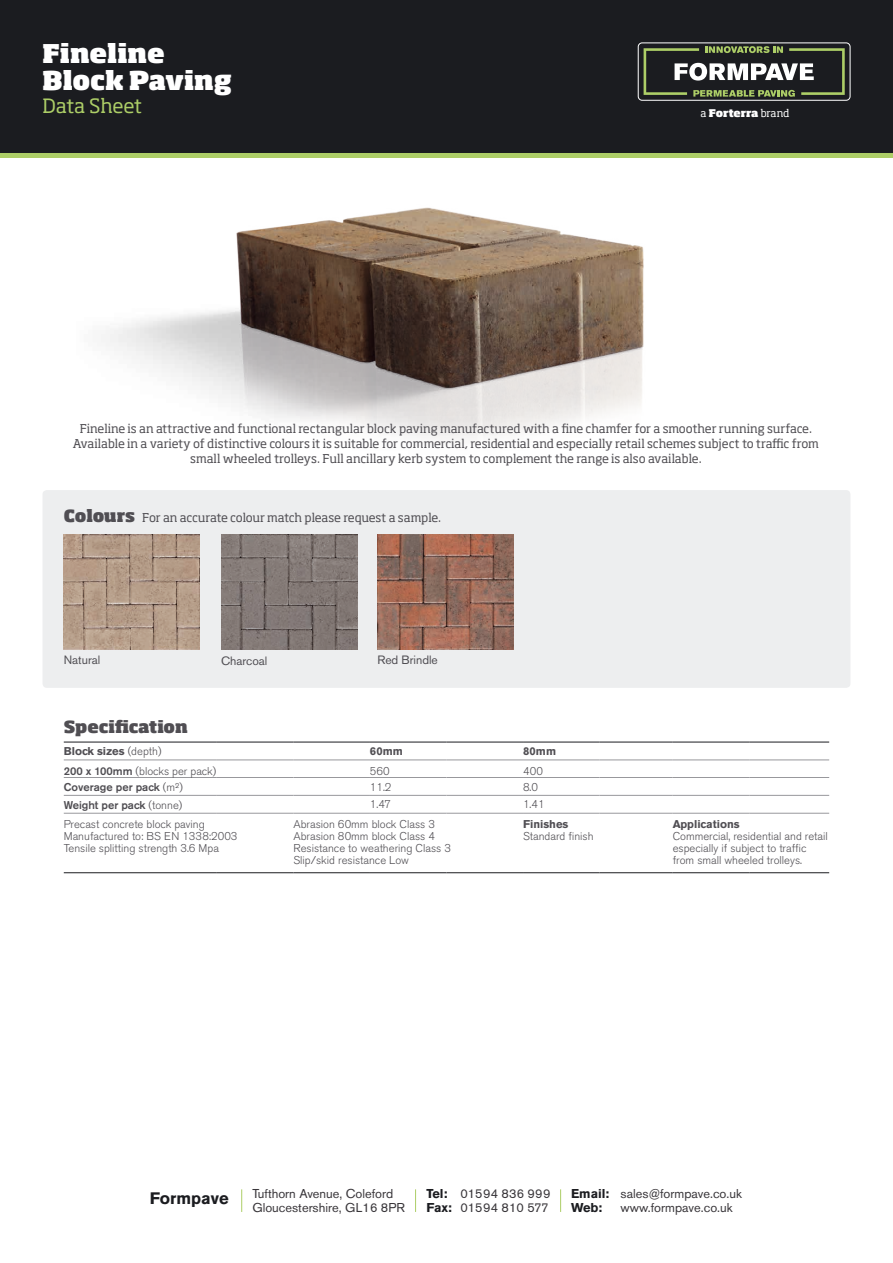
<style>
.page{position:relative;width:893px;height:1263px;background:#fff}
.page>*{position:absolute;margin:0;border:0;box-sizing:border-box;transform-origin:0 0}
.t1{font:800 25.5px/27px "Soho Std";color:#fff}
.t2{font:19.5px "Soho Std";letter-spacing:-.02em;color:#adce67}
.t3{font:800 16.5px "Soho Std";letter-spacing:-.005em;color:#504e53}
.t4{font:700 16.5px "Akzidenz Grotesk BE";color:#1b1c20}
.t5{font:12.75px/13.5px "Akzidenz Grotesk BE";color:#39363a}
.t6{font:12px/15px "Soho Std";letter-spacing:-.005em;color:#504e53;text-align:center}
.t7{font:12px "Akzidenz Grotesk BE";color:#504e53}
.t8{font:300 11.25px/12px "Akzidenz Grotesk BE";color:#504e53}
.t9{font:700 11.25px "Akzidenz Grotesk BE";color:#504e53}
.t10{font:500 11.25px "Akzidenz Grotesk BE";color:#504e53}
.t11{font:800 10.5px "Soho Std";letter-spacing:-.01em;color:#fff}
.s1{font-weight:400}
.s2{font-weight:800;font-size:16.5px}
.s3{font-weight:300}
.s4{font-weight:500}
.s5{font-weight:700;color:#1b1c20}
</style>
<div class="page">
<div style="left:0;top:0;width:893px;height:153px;background:#1b1c20"></div>
<div style="left:0;top:153px;width:893px;height:5px;background:#adce67"></div>
<svg style="left:241px;top:1189px;width:1px;height:23px"></svg>
<svg style="left:415px;top:1189px;width:1px;height:23px"></svg>
<svg style="left:560px;top:1189px;width:1px;height:23px"></svg>
<img style="left:101px;top:207px;width:543px;height:232px">
<div style="left:43px;top:490px;width:807px;height:198px;background:#edeeef;border-radius:4px"></div>
<img style="left:64px;top:535px;width:136px;height:114px">
<img style="left:377px;top:535px;width:136px;height:114px">
<img style="left:221px;top:535px;width:136px;height:114px">
<hr style="left:64px;top:742px;width:153px;height:1px;background:#1b1c20">
<hr style="left:217px;top:742px;width:76px;height:1px;background:#1b1c20">
<hr style="left:293px;top:742px;width:77px;height:1px;background:#1b1c20">
<hr style="left:370px;top:742px;width:76px;height:1px;background:#1b1c20">
<hr style="left:446px;top:742px;width:77px;height:1px;background:#1b1c20">
<hr style="left:523px;top:742px;width:77px;height:1px;background:#1b1c20">
<hr style="left:600px;top:742px;width:73px;height:1px;background:#1b1c20">
<hr style="left:673px;top:742px;width:76px;height:1px;background:#1b1c20">
<hr style="left:749px;top:742px;width:80px;height:1px;background:#1b1c20">
<hr style="left:64px;top:777px;width:153px;height:1px;background:#98989c">
<hr style="left:217px;top:777px;width:76px;height:1px;background:#98989c">
<hr style="left:293px;top:777px;width:77px;height:1px;background:#98989c">
<hr style="left:370px;top:777px;width:76px;height:1px;background:#98989c">
<hr style="left:446px;top:777px;width:77px;height:1px;background:#98989c">
<hr style="left:523px;top:777px;width:77px;height:1px;background:#98989c">
<hr style="left:600px;top:777px;width:73px;height:1px;background:#98989c">
<hr style="left:673px;top:777px;width:76px;height:1px;background:#98989c">
<hr style="left:749px;top:777px;width:80px;height:1px;background:#98989c">
<hr style="left:64px;top:795px;width:153px;height:1px;background:#98989c">
<hr style="left:217px;top:795px;width:76px;height:1px;background:#98989c">
<hr style="left:293px;top:795px;width:77px;height:1px;background:#98989c">
<hr style="left:370px;top:795px;width:76px;height:1px;background:#98989c">
<hr style="left:446px;top:795px;width:77px;height:1px;background:#98989c">
<hr style="left:523px;top:795px;width:77px;height:1px;background:#98989c">
<hr style="left:600px;top:795px;width:73px;height:1px;background:#98989c">
<hr style="left:673px;top:795px;width:76px;height:1px;background:#98989c">
<hr style="left:749px;top:795px;width:80px;height:1px;background:#98989c">
<hr style="left:64px;top:813px;width:153px;height:1px;background:#98989c">
<hr style="left:217px;top:813px;width:76px;height:1px;background:#98989c">
<hr style="left:293px;top:813px;width:77px;height:1px;background:#98989c">
<hr style="left:370px;top:813px;width:76px;height:1px;background:#98989c">
<hr style="left:446px;top:813px;width:77px;height:1px;background:#98989c">
<hr style="left:523px;top:813px;width:77px;height:1px;background:#98989c">
<hr style="left:600px;top:813px;width:73px;height:1px;background:#98989c">
<hr style="left:673px;top:813px;width:76px;height:1px;background:#98989c">
<hr style="left:749px;top:813px;width:80px;height:1px;background:#98989c">
<hr style="left:64px;top:759px;width:153px;height:1px;background:#98989c">
<hr style="left:217px;top:759px;width:76px;height:1px;background:#98989c">
<hr style="left:293px;top:759px;width:77px;height:1px;background:#98989c">
<hr style="left:370px;top:759px;width:76px;height:1px;background:#98989c">
<hr style="left:446px;top:759px;width:77px;height:1px;background:#98989c">
<hr style="left:523px;top:759px;width:77px;height:1px;background:#98989c">
<hr style="left:600px;top:759px;width:73px;height:1px;background:#98989c">
<hr style="left:673px;top:759px;width:76px;height:1px;background:#98989c">
<hr style="left:749px;top:759px;width:80px;height:1px;background:#98989c">
<hr style="left:64px;top:872px;width:153px;height:1px;background:#1b1c20">
<hr style="left:217px;top:872px;width:76px;height:1px;background:#1b1c20">
<hr style="left:293px;top:872px;width:77px;height:1px;background:#1b1c20">
<hr style="left:370px;top:872px;width:76px;height:1px;background:#1b1c20">
<hr style="left:446px;top:872px;width:77px;height:1px;background:#1b1c20">
<hr style="left:523px;top:872px;width:77px;height:1px;background:#1b1c20">
<hr style="left:600px;top:872px;width:73px;height:1px;background:#1b1c20">
<hr style="left:673px;top:872px;width:76px;height:1px;background:#1b1c20">
<hr style="left:749px;top:872px;width:80px;height:1px;background:#1b1c20">
<div style="left:638px;top:43px;width:212px;height:58px;border:1px solid #fff;border-radius:4px"></div>
<svg style="left:644px;top:46px;width:201px;height:51px"></svg>
<h1 class="t1" style="left:43px;top:39px;width:191px">Fineline<br>Block Paving</h1>
<h2 class="t2" style="left:43px;top:94px;width:101px">Data Sheet</h2>
<p class="t11" style="left:701px;top:106px;width:90px"><span class="s1">a</span> Forterra <span class="s1">brand</span></p>
<p class="t6" style="left:73px;top:421px;width:748px">Fineline is an attractive and functional rectangular block paving manufactured with a fine chamfer for a smoother running surface.<br>Available in a variety of distinctive colours it is suitable for commercial, residential and especially retail schemes subject to traffic from small wheeled trolleys. Full ancillary kerb system to complement the range is also available.</p>
<p class="t6" style="left:64px;top:510px;width:379px"><span class="s2">Colours</span> For an accurate colour match please request a sample.</p>
<p class="t7" style="left:64px;top:653px;width:38px">Natural</p>
<p class="t7" style="left:221px;top:654px;width:48px">Charcoal</p>
<p class="t7" style="left:377px;top:653px;width:62px">Red Brindle</p>
<h3 class="t3" style="left:64px;top:716px;width:126px">Specification</h3>
<p class="t9" style="left:64px;top:745px;width:99px">Block sizes <span class="s3">(depth)</span></p>
<p class="t9" style="left:370px;top:745px;width:35px">60mm</p>
<p class="t9" style="left:523px;top:745px;width:35px">80mm</p>
<p class="t8" style="left:64px;top:765px;width:154px"><span class="s4">200 x 100mm</span> (blocks per pack)</p>
<p class="t8" style="left:370px;top:765px;width:21px">560</p>
<p class="t8" style="left:523px;top:765px;width:21px">400</p>
<p class="t10" style="left:64px;top:780px;width:121px">Coverage per pack <span class="s3">(m²)</span></p>
<p class="t8" style="left:370px;top:781px;width:23px">11.2</p>
<p class="t8" style="left:523px;top:781px;width:16px">8.0</p>
<p class="t10" style="left:64px;top:798px;width:120px">Weight per pack <span class="s3">(tonne)</span></p>
<p class="t8" style="left:370px;top:799px;width:23px">1.47</p>
<p class="t8" style="left:523px;top:799px;width:23px">1.41</p>
<p class="t8" style="left:64px;top:818px;width:175px">Precast concrete block paving<br>Manufactured to: BS EN 1338:2003<br>Tensile splitting strength 3.6 Mpa</p>
<p class="t8" style="left:293px;top:818px;width:159px">Abrasion 60mm block Class 3<br>Abrasion 80mm block Class 4<br>Resistance to weathering Class 3<br>Slip/skid resistance Low</p>
<p class="t9" style="left:523px;top:818px;width:47px">Finishes</p>
<p class="t8" style="left:523px;top:830px;width:72px">Standard finish</p>
<p class="t9" style="left:673px;top:818px;width:69px">Applications</p>
<p class="t8" style="left:673px;top:830px;width:157px">Commercial, residential and retail especially if subject to traffic from small wheeled trolleys.</p>
<p class="t5" style="left:252px;top:1187px;width:154px">Tufthorn Avenue, Coleford<br>Gloucestershire, GL16 8PR</p>
<h3 class="t4" style="left:150px;top:1188px;width:80px">Formpave</h3>
<p class="t5" style="left:571px;top:1187px;width:172px"><span class="s5">Email:</span> sales@formpave.co.uk<br><span class="s5">Web:</span></p>
<p class="t5" style="left:426px;top:1187px;width:126px"><span class="s5">Tel:</span> 01594 836 999<br><span class="s5">Fax:</span> 01594 810 577</p>
<p class="t5" style="left:621px;top:1201px;width:114px">www.formpave.co.uk</p>
</div>
